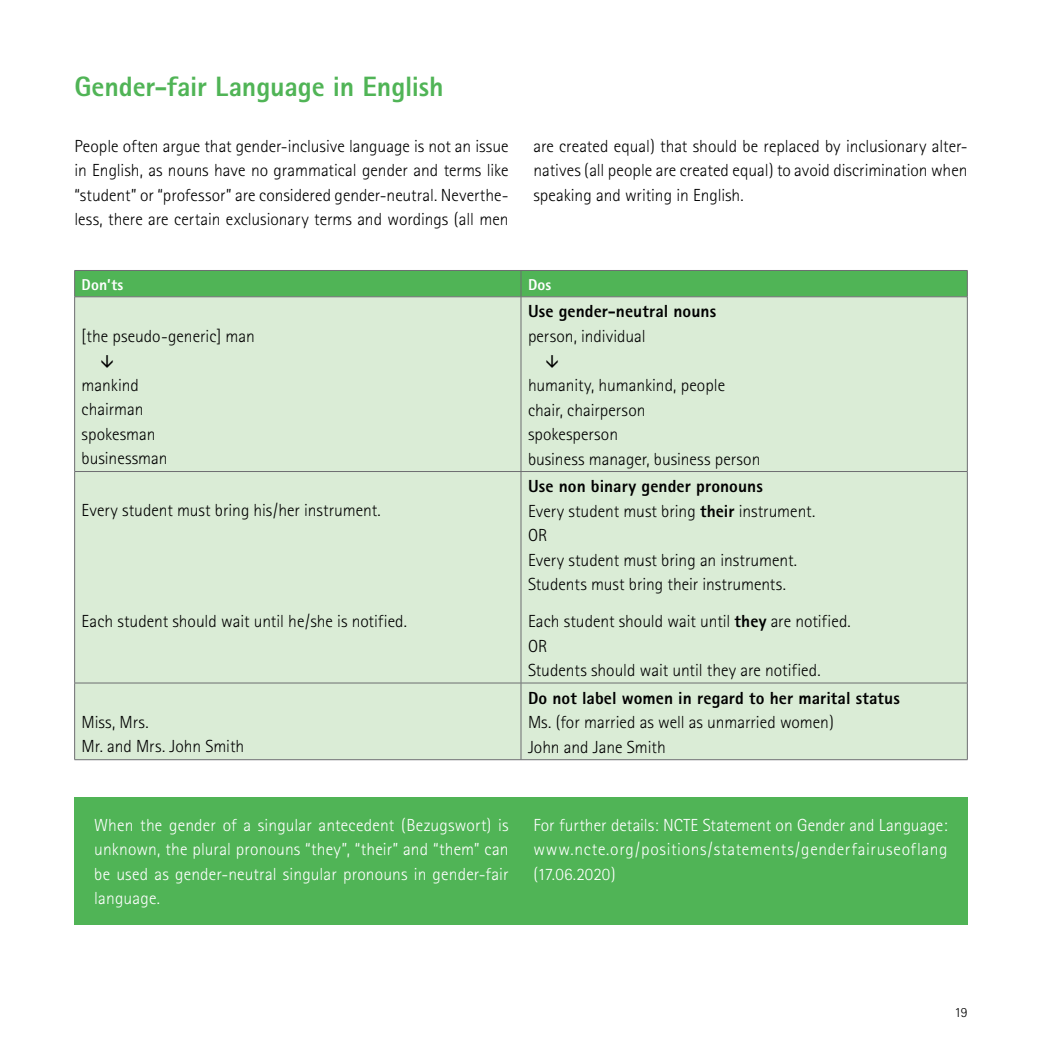
<style>
.page{position:relative;width:1042px;height:1042px;background:#fff}
.page>*{position:absolute;margin:0;border:0;box-sizing:border-box;transform-origin:0 0}
.Titel{font:800 28px "Rotis Sans Serif";letter-spacing:-.005em;color:#50b456}
.t1{font:300 17.5px/24.5px "Rotis Sans Serif";color:#000;text-align:justify}
.t2{font:300 17.5px/24.5px "Rotis Sans Serif";letter-spacing:.01em;color:#fff;text-align:justify}
.t3{font:800 17.5px "Rotis Sans Serif";letter-spacing:.005em;color:#000}
.t4{font:800 15.75px "Rotis Sans Serif";letter-spacing:.015em;color:#fff}
.t5{font:300 14px "Rotis Sans Serif";color:#000}
.s1{font-weight:800}
</style>
<div class="page">
<div style="left:75px;top:297px;width:892px;height:462px;background:#daecd6"></div>
<div style="left:74px;top:270px;width:894px;height:27px;background:#50b456"></div>
<hr style="left:74px;top:296px;width:447px;height:1px;background:#6d6d71">
<hr style="left:74px;top:297px;width:1px;height:174px;background:#6d6d71">
<hr style="left:521px;top:296px;width:446px;height:1px;background:#6d6d71">
<hr style="left:521px;top:297px;width:1px;height:174px;background:#6d6d71">
<hr style="left:967px;top:297px;width:1px;height:174px;background:#6d6d71">
<hr style="left:74px;top:471px;width:447px;height:1px;background:#6d6d71">
<hr style="left:74px;top:472px;width:1px;height:211px;background:#6d6d71">
<hr style="left:521px;top:471px;width:446px;height:1px;background:#6d6d71">
<hr style="left:521px;top:472px;width:1px;height:211px;background:#6d6d71">
<hr style="left:967px;top:472px;width:1px;height:211px;background:#6d6d71">
<hr style="left:74px;top:683px;width:447px;height:1px;background:#6d6d71">
<hr style="left:74px;top:683px;width:1px;height:76px;background:#6d6d71">
<hr style="left:521px;top:683px;width:446px;height:1px;background:#6d6d71">
<hr style="left:521px;top:683px;width:1px;height:76px;background:#6d6d71">
<hr style="left:967px;top:683px;width:1px;height:76px;background:#6d6d71">
<hr style="left:74px;top:759px;width:447px;height:1px;background:#6d6d71">
<hr style="left:521px;top:759px;width:446px;height:1px;background:#6d6d71">
<div style="left:74px;top:797px;width:893px;height:127px;background:#50b456"></div>
<svg style="left:102px;top:355px;width:11px;height:13px"></svg>
<svg style="left:546px;top:355px;width:12px;height:13px"></svg>
<p class="Titel" style="left:74px;top:69px;width:371px">Gender-fair Language in English</p>
<p class="t1" style="left:74px;top:134px;width:436px">People often argue that gender-inclusive language is not an issue in English, as nouns have no grammatical gender and terms like “student” or “professor” are considered gender-neutral. Neverthe&shy;less, there are certain exclusionary terms and wordings (all men</p>
<p class="t1" style="left:533px;top:134px;width:436px">are created equal) that should be replaced by inclusionary alter&shy;natives (all people are created equal) to avoid discrimination when speaking and writing in English.</p>
<p class="t4" style="left:82px;top:274px;width:43px">Don’ts</p>
<p class="t4" style="left:528px;top:274px;width:25px">Dos</p>
<p class="t1" style="left:82px;top:323px;width:175px">[the pseudo-generic] man</p>
<p class="t1" style="left:82px;top:372px;width:59px">mankind</p>
<p class="t1" style="left:82px;top:397px;width:63px">chairman</p>
<p class="t1" style="left:82px;top:421px;width:75px">spokesman</p>
<p class="t1" style="left:82px;top:446px;width:87px">businessman</p>
<p class="t3" style="left:528px;top:300px;width:190px">Use gender-neutral nouns</p>
<p class="t1" style="left:528px;top:324px;width:119px">person, individual</p>
<p class="t1" style="left:528px;top:373px;width:199px">humanity, humankind, people</p>
<p class="t1" style="left:528px;top:397px;width:119px">chair, chairperson</p>
<p class="t1" style="left:528px;top:422px;width:92px">spokesperson</p>
<p class="t1" style="left:528px;top:446px;width:234px">business manager, business person</p>
<p class="t1" style="left:82px;top:498px;width:301px">Every student must bring his/her instrument.</p>
<p class="t1" style="left:82px;top:608px;width:327px">Each student should wait until he/she is notified.</p>
<p class="t1" style="left:82px;top:710px;width:69px">Miss, Mrs.</p>
<p class="t1" style="left:82px;top:734px;width:164px">Mr. and Mrs. John Smith</p>
<p class="t3" style="left:528px;top:475px;width:236px">Use non binary gender pronouns</p>
<p class="t1" style="left:528px;top:498px;width:289px">Every student must bring <span class="s1">their</span> instrument.</p>
<p class="t1" style="left:528px;top:523px;width:21px">OR</p>
<p class="t1" style="left:528px;top:547px;width:271px">Every student must bring an instrument.</p>
<p class="t1" style="left:528px;top:572px;width:260px">Students must bring their instruments.</p>
<p class="t1" style="left:528px;top:609px;width:324px">Each student should wait until <span class="s1">they</span> are notified.</p>
<p class="t1" style="left:528px;top:633px;width:21px">OR</p>
<p class="t1" style="left:528px;top:658px;width:294px">Students should wait until they are notified.</p>
<p class="t3" style="left:528px;top:686px;width:373px">Do not label women in regard to her marital status</p>
<p class="t1" style="left:528px;top:710px;width:307px">Ms. (for married as well as unmarried women)</p>
<p class="t1" style="left:528px;top:734px;width:139px">John and Jane Smith</p>
<p class="t2" style="left:94px;top:812px;width:416px">When the gender of a singular antecedent (Bezugswort) is unknown, the plural pronouns “they”, “their” and “them” can be used as gender-neutral singular pronouns in gender-fair language.</p>
<p class="t2" style="left:533px;top:812px;width:416px">For further details: NCTE Statement on Gender and Language: www.ncte.org/positions/statements/genderfairuseoflang (17.06.2020)</p>
<p class="t5" style="left:954px;top:1004px;width:15px">19</p>
</div>
